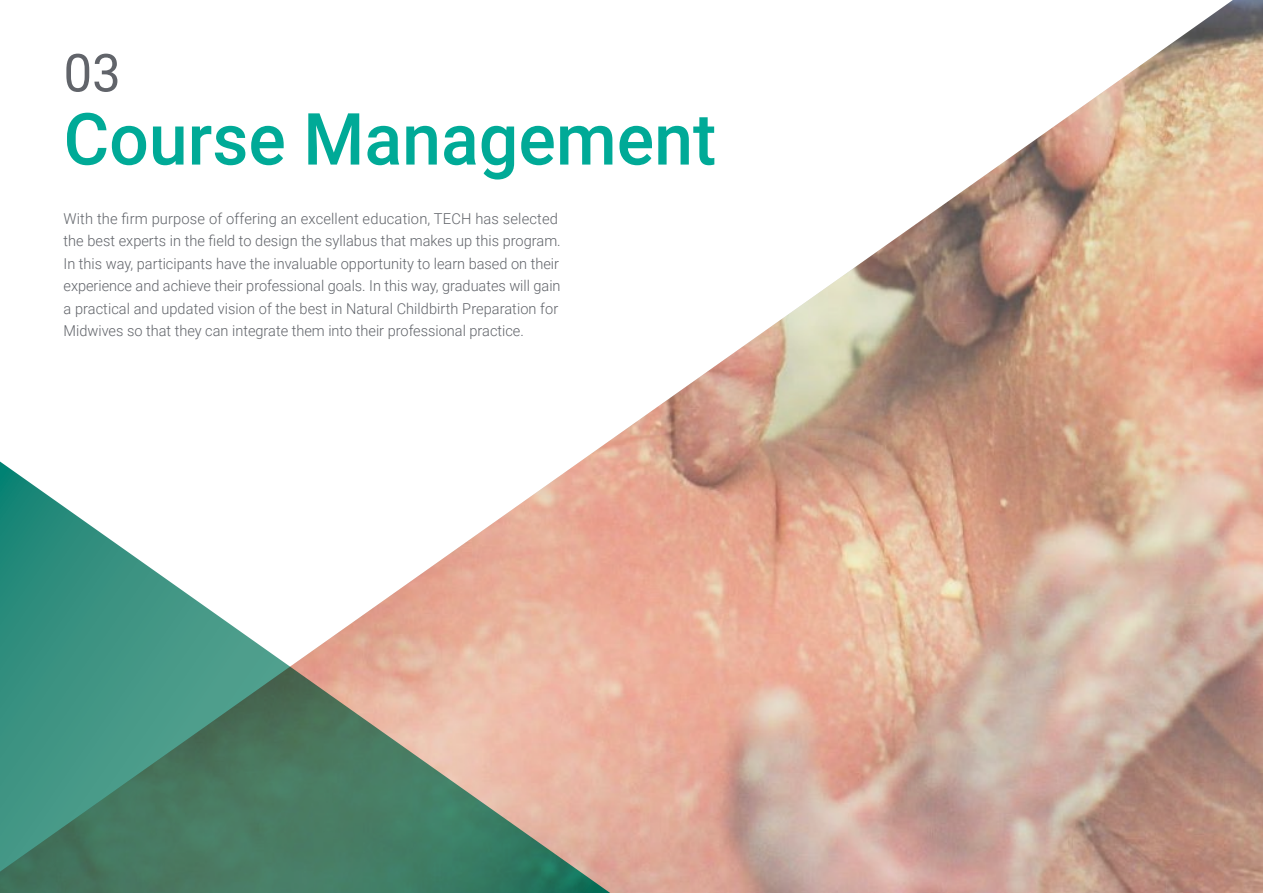
<style>
.page{position:relative;width:1263px;height:893px;background:#fff}
.page>*{position:absolute;margin:0;border:0;box-sizing:border-box;transform-origin:0 0}
.t1{font:500 72px "Roboto";color:#00aa97}
.t2{font:52.5px "Roboto";color:#61646a}
.t3{font:300 15px/22.5px "Roboto";color:#61646a}
</style>
<div class="page">
<img style="left:602px;top:0;width:661px;height:893px">
<svg style="left:0;top:446px;width:640px;height:447px"></svg>
<h2 class="t2" style="left:64px;top:36px;width:59px">03</h2>
<h1 class="t1" style="left:64px;top:89px;width:654px">Course Management</h1>
<p class="t3" style="left:64px;top:207px;width:499px">With the firm purpose of offering an excellent education, TECH has selected the best experts in the field to design the syllabus that makes up this program.<br>In this way, participants have the invaluable opportunity to learn based on their experience and achieve their professional goals. In this way, graduates will gain a practical and updated vision of the best in Natural Childbirth Preparation for Midwives so that they can integrate them into their professional practice.</p>
</div>
